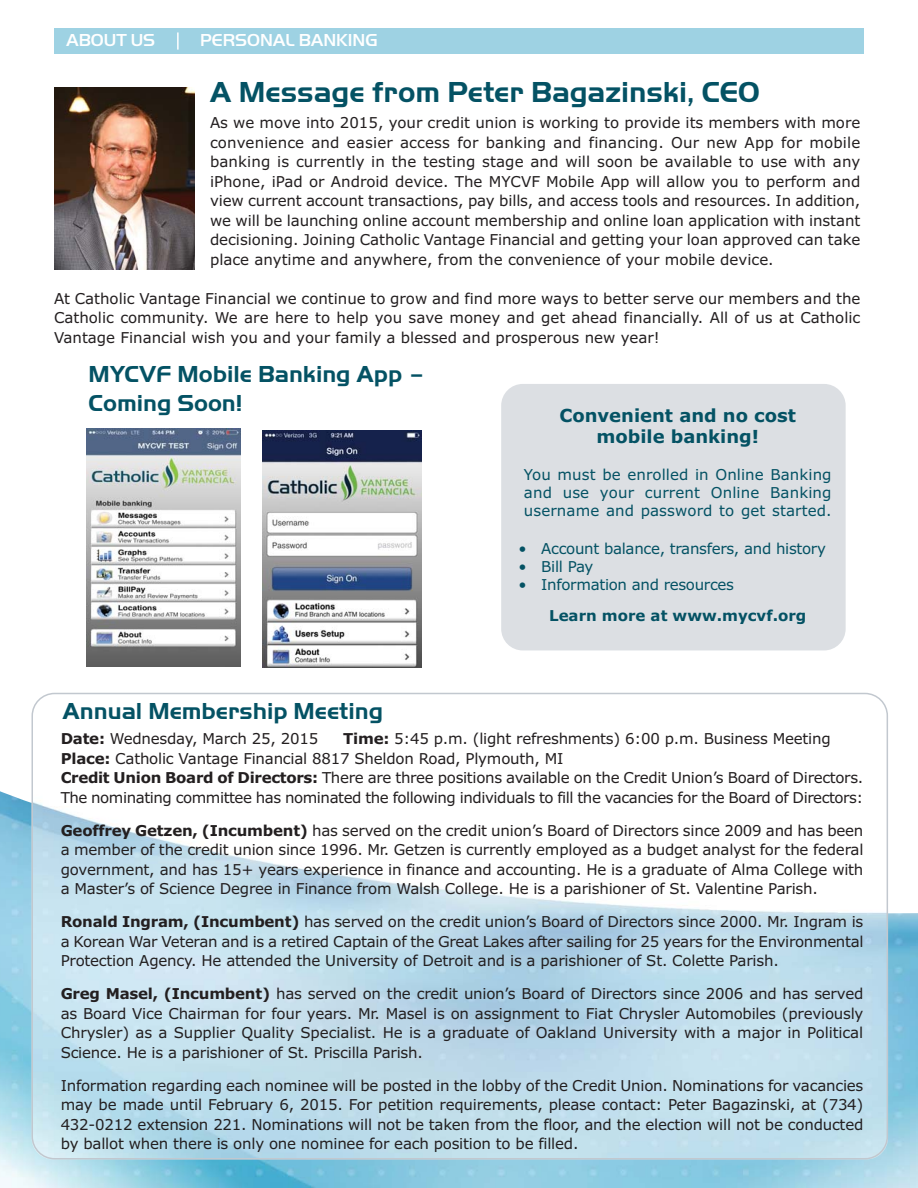
<style>
.page{position:relative;width:918px;height:1188px;background:#fff}
.page>*{position:absolute;margin:0;border:0;box-sizing:border-box;transform-origin:0 0}
.t1{font:700 30px "Handel Got D";color:#045264}
.t2{font:700 24px/28.5px "Handel Got D";color:#045264}
.t3{font:700 18px/21.6px "Verdana";color:#045264;text-align:center}
.t4{font:500 18px "Handel Got D";color:#fff}
.t5{font:15px/19.5px "Verdana";letter-spacing:-.015em;color:#231f20;text-align:justify}
.t6{font:15px/18px "Verdana";letter-spacing:-.02em;color:#045264;text-align:justify}
.t7{font:700 15px "Verdana";color:#045264}
.s1{font-weight:700}
</style>
<div class="page">
<img style="left:0;top:785px;width:918px;height:403px">
<img style="left:54px;top:88px;width:141px;height:182px">
<div style="left:54px;top:28px;width:810px;height:26px;background:#9ed2e3"></div>
<svg style="left:177px;top:32px;width:2px;height:18px"></svg>
<div style="left:501px;top:384px;width:345px;height:266px;background:#dcdfe3;border-radius:22px"></div>
<img style="left:87px;top:428px;width:154px;height:239px">
<img style="left:263px;top:430px;width:159px;height:238px">
<svg style="left:32px;top:693px;width:856px;height:467px"></svg>
<p class="t4" style="left:66px;top:33px;width:91px">ABOUT US</p>
<p class="t4" style="left:200px;top:33px;width:179px">PERSONAL BANKING</p>
<h1 class="t1" style="left:210px;top:80px;width:552px">A Message from Peter Bagazinski, CEO</h1>
<p class="t5" style="left:210px;top:114px;width:652px">As we move into 2015, your credit union is working to provide its members with more convenience and easier access for banking and financing. Our new App for mobile banking is currently in the testing stage and will soon be available to use with any iPhone, iPad or Android device. The MYCVF Mobile App will allow you to perform and view current account transactions, pay bills, and access tools and resources. In addition, we will be launching online account membership and online loan application with instant decisioning. Joining Catholic Vantage Financial and getting your loan approved can take place anytime and anywhere, from the convenience of your mobile device.</p>
<p class="t5" style="left:54px;top:290px;width:808px">At Catholic Vantage Financial we continue to grow and find more ways to better serve our members and the Catholic community. We are here to help you save money and get ahead financially. All of us at Catholic Vantage Financial wish you and your family a blessed and prosperous new year!</p>
<h2 class="t2" style="left:89px;top:362px;width:339px">MYCVF Mobile Banking App –<br>Coming Soon!</h2>
<h2 class="t2" style="left:63px;top:699px;width:322px">Annual Membership Meeting</h2>
<p class="t3" style="left:559px;top:406px;width:238px">Convenient and no cost mobile banking!</p>
<p class="t6" style="left:524px;top:467px;width:309px">You must be enrolled in Online Banking and use your current Online Banking username and password to get started.</p>
<p class="t6" style="left:518px;top:541px;width:309px">• Account balance, transfers, and history</p>
<p class="t6" style="left:518px;top:559px;width:77px">• Bill Pay</p>
<p class="t6" style="left:518px;top:577px;width:217px">• Information and resources</p>
<p class="t7" style="left:549px;top:609px;width:259px">Learn more at www.mycvf.org</p>
<p class="t5" style="left:61px;top:730px;width:804px;text-align:left;text-indent:282px"><span class="s1">Time:</span> 5:45 p.m. (light refreshments) 6:00 p.m. Business Meeting <span class="s1">Place:</span> Catholic Vantage Financial 8817 Sheldon Road, Plymouth, MI<br><span class="s1">Credit Union Board of Directors:</span> There are three positions available on the Credit Union’s Board of Directors.<br>The nominating committee has nominated the following individuals to fill the vacancies for the Board of Directors:</p>
<p class="t5" style="left:61px;top:822px;width:804px"><span class="s1">Geoffrey Getzen, (Incumbent)</span> has served on the credit union’s Board of Directors since 2009 and has been a member of the credit union since 1996. Mr. Getzen is currently employed as a budget analyst for the federal government, and has 15+ years experience in finance and accounting. He is a graduate of Alma College with a Master’s of Science Degree in Finance from Walsh College. He is a parishioner of St. Valentine Parish.</p>
<p class="t5" style="left:61px;top:913px;width:804px"><span class="s1">Ronald Ingram, (Incumbent)</span> has served on the credit union’s Board of Directors since 2000. Mr. Ingram is a Korean War Veteran and is a retired Captain of the Great Lakes after sailing for 25 years for the Environmental Protection Agency. He attended the University of Detroit and is a parishioner of St. Colette Parish.</p>
<p class="t5" style="left:61px;top:985px;width:804px"><span class="s1">Greg Masel, (Incumbent)</span> has served on the credit union’s Board of Directors since 2006 and has served as Board Vice Chairman for four years. Mr. Masel is on assignment to Fiat Chrysler Automobiles (previously Chrysler) as a Supplier Quality Specialist. He is a graduate of Oakland University with a major in Political Science. He is a parishioner of St. Priscilla Parish.</p>
<p class="t5" style="left:61px;top:1077px;width:804px">Information regarding each nominee will be posted in the lobby of the Credit Union. Nominations for vacancies may be made until February 6, 2015. For petition requirements, please contact: Peter Bagazinski, at (734)<br>432-0212 extension 221. Nominations will not be taken from the floor, and the election will not be conducted by ballot when there is only one nominee for each position to be filled.</p>
<p class="t5" style="left:61px;top:730px;width:259px"><span class="s1">Date:</span> Wednesday, March 25, 2015</p>
</div>
